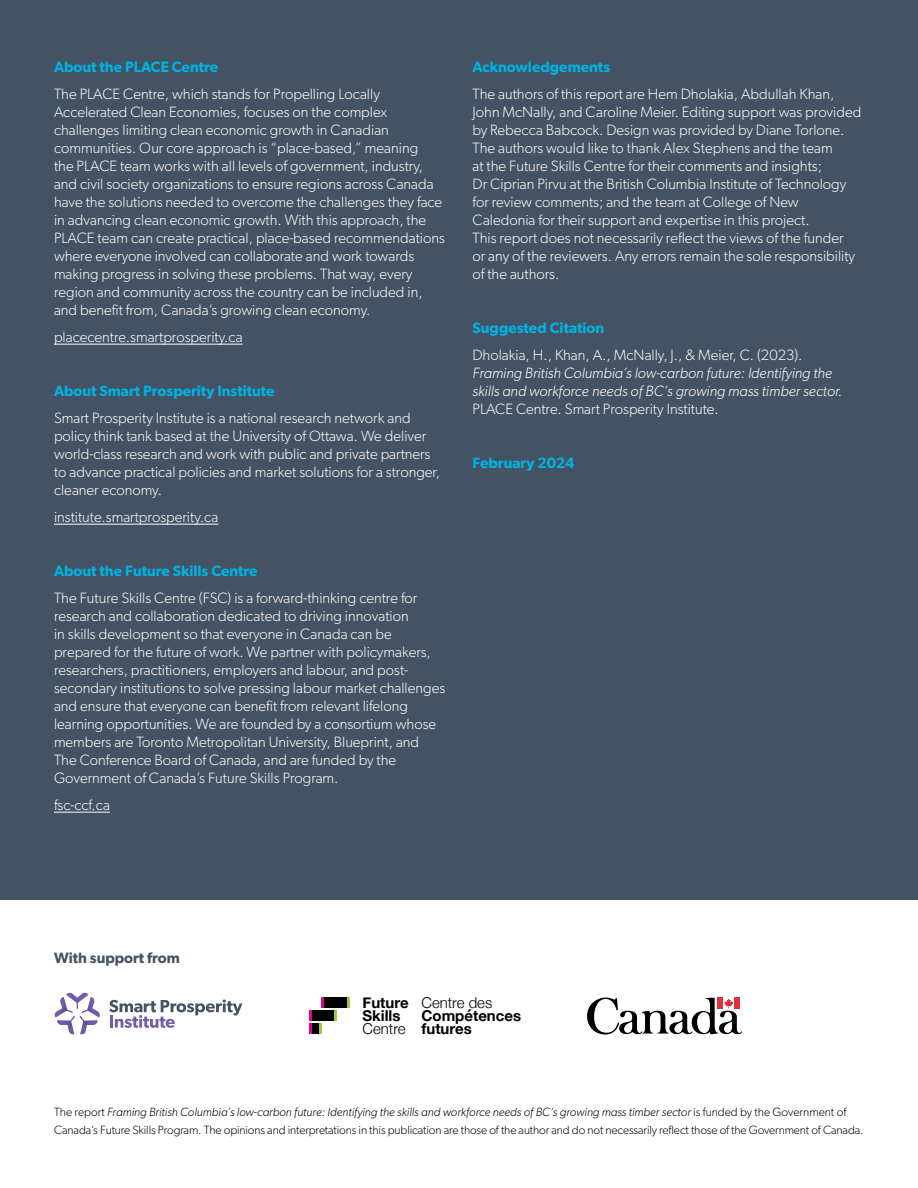
<style>
.page{position:relative;width:918px;height:1188px;background:#fff}
.page>*{position:absolute;margin:0;border:0;box-sizing:border-box;transform-origin:0 0}
.Inside_cover_text{font:300 15px/18px "Gibson";color:#fff}
.Inside_cover_text-2{font:italic 300 15px/18px "Gibson";color:#fff}
.Inside_cover_subtitle{font:600 15px "Gibson";color:#00b3e3}
.t1{font:700 15px/12.9px "Helvetica Neue";color:#000}
.t2{font:600 15px "Gibson";color:#435363}
.t3{font:300 15px "Helvetica Neue";color:#000}
.IFC_disclaimer{font:300 12px/18px "Gibson";letter-spacing:-.01em;color:#000}
.s1{font-style:normal}
.s2{font-style:italic}
</style>
<div class="page">
<div style="left:0;top:0;width:918px;height:900px;background:#435363"></div>
<svg style="left:109px;top:1000px;width:133px;height:28px"></svg>
<svg style="left:54px;top:992px;width:46px;height:43px"></svg>
<hr style="left:54px;top:344px;width:189px;height:1px;background:#fff">
<hr style="left:54px;top:524px;width:164px;height:1px;background:#fff">
<hr style="left:54px;top:812px;width:56px;height:1px;background:#fff">
<svg style="left:587px;top:998px;width:155px;height:37px"></svg>
<div style="left:324px;top:997px;width:24px;height:11px;background:#000"></div>
<div style="left:311px;top:1023px;width:9px;height:11px;background:#000"></div>
<svg style="left:322px;top:997px;width:2px;height:11px"></svg>
<svg style="left:348px;top:997px;width:2px;height:11px"></svg>
<div style="left:311px;top:1010px;width:24px;height:11px;background:#000"></div>
<svg style="left:309px;top:1010px;width:2px;height:24px"></svg>
<svg style="left:335px;top:1010px;width:2px;height:11px"></svg>
<svg style="left:320px;top:1023px;width:2px;height:11px"></svg>
<h4 class="Inside_cover_subtitle" style="left:54px;top:58px;width:166px">About the PLACE Centre</h4>
<p class="Inside_cover_text" style="left:54px;top:85px;width:392px">The PLACE Centre, which stands for Propelling Locally Accelerated Clean Economies, focuses on the complex challenges limiting clean economic growth in Canadian communities. Our core approach is “place-based,” meaning<br>the PLACE team works with all levels of government, industry, and civil society organizations to ensure regions across Canada have the solutions needed to overcome the challenges they face in advancing clean economic growth. With this approach, the PLACE team can create practical, place-based recommendations where everyone involved can collaborate and work towards making progress in solving these problems. That way, every region and community across the country can be included in, and benefit from, Canada’s growing clean economy.</p>
<p class="Inside_cover_text" style="left:54px;top:328px;width:190px">placecentre.smartprosperity.ca</p>
<h4 class="Inside_cover_subtitle" style="left:54px;top:382px;width:222px">About Smart Prosperity Institute</h4>
<p class="Inside_cover_text" style="left:54px;top:409px;width:388px">Smart Prosperity Institute is a national research network and policy think tank based at the University of Ottawa. We deliver world-class research and work with public and private partners to advance practical policies and market solutions for a stronger, cleaner economy.</p>
<p class="Inside_cover_text" style="left:54px;top:508px;width:166px">institute.smartprosperity.ca</p>
<h4 class="Inside_cover_subtitle" style="left:54px;top:562px;width:205px">About the Future Skills Centre</h4>
<p class="Inside_cover_text" style="left:54px;top:589px;width:393px">The Future Skills Centre (FSC) is a forward-thinking centre for research and collaboration dedicated to driving innovation<br>in skills development so that everyone in Canada can be prepared for the future of work. We partner with policymakers, researchers, practitioners, employers and labour, and post&shy;secondary institutions to solve pressing labour market challenges and ensure that everyone can benefit from relevant lifelong learning opportunities. We are founded by a consortium whose members are Toronto Metropolitan University, Blueprint, and The Conference Board of Canada, and are funded by the Government of Canada’s Future Skills Program.</p>
<p class="Inside_cover_text" style="left:54px;top:796px;width:57px">fsc-ccf.ca</p>
<h4 class="Inside_cover_subtitle" style="left:472px;top:58px;width:139px">Acknowledgements</h4>
<p class="Inside_cover_text" style="left:472px;top:85px;width:390px">The authors of this report are Hem Dholakia, Abdullah Khan, John McNally, and Caroline Meier. Editing support was provided by Rebecca Babcock. Design was provided by Diane Torlone.<br>The authors would like to thank Alex Stephens and the team<br>at the Future Skills Centre for their comments and insights;<br>Dr Ciprian Pirvu at the British Columbia Institute of Technology for review comments; and the team at College of New Caledonia for their support and expertise in this project.<br>This report does not necessarily reflect the views of the funder<br>or any of the reviewers. Any errors remain the sole responsibility of the authors.</p>
<h4 class="Inside_cover_subtitle" style="left:472px;top:319px;width:133px">Suggested Citation</h4>
<p class="Inside_cover_text-2" style="left:472px;top:346px;width:371px"><span class="s1">Dholakia, H., Khan, A., McNally, J., &amp; Meier, C. (2023).<br></span>Framing British Columbia’s low-carbon future: Identifying the skills and workforce needs of BC’s growing mass timber sector.<br><span class="s1">PLACE Centre. Smart Prosperity Institute.</span></p>
<h4 class="Inside_cover_subtitle" style="left:472px;top:454px;width:104px">February 2024</h4>
<p class="t2" style="left:54px;top:949px;width:128px">With support from</p>
<p class="t1" style="left:363px;top:997px;width:48px">Future<br>Skills</p>
<p class="t3" style="left:363px;top:1016px;width:45px">Centre</p>
<p class="t3" style="left:421px;top:991px;width:72px">Centre des</p>
<p class="t1" style="left:421px;top:1010px;width:101px">Compétences futures</p>
<p class="IFC_disclaimer" style="left:54px;top:1103px;width:811px">The report <span class="s2">Framing British Columbia’s low-carbon future: Identifying the skills and workforce needs of BC’s growing mass timber sector</span> is funded by the Government of<br>Canada’s Future Skills Program. The opinions and interpretations in this publication are those of the author and do not necessarily reflect those of the Government of Canada.</p>
</div>
